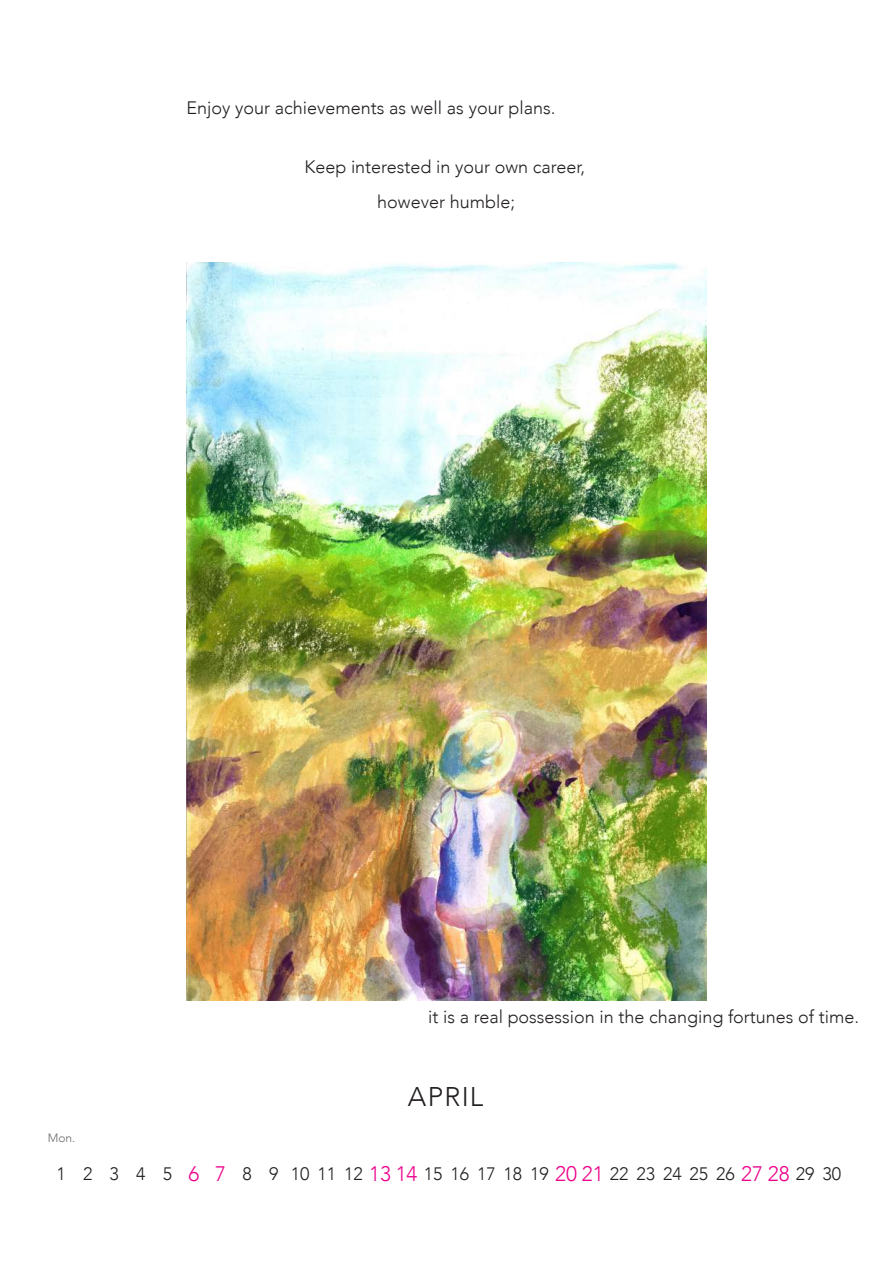
<style>
.page{position:relative;width:893px;height:1263px;background:#fff}
.page>*{position:absolute;margin:0;border:0;box-sizing:border-box;transform-origin:0 0}
.t1{font:300 27px "Avenir";letter-spacing:.045em;color:#231f20}
.t2{font:300 18px/35.5px "Avenir";color:#231f20;text-align:center}
.t3{font:300 12px "Avenir";color:#6b6b6e}
.s1{font-size:21px;color:#ed028c}
</style>
<div class="page">
<img style="left:186px;top:263px;width:520px;height:737px">
<p class="t2" style="left:186px;top:90px;width:370px">Enjoy your achievements as well as your plans.</p>
<p class="t2" style="left:304px;top:149px;width:282px">Keep interested in your own career, however humble;</p>
<p class="t2" style="left:428px;top:999px;width:432px">it is a real possession in the changing fortunes of time.</p>
<p class="t3" style="left:48px;top:1131px;width:29px">Mon.</p>
<h1 class="t1" style="left:408px;top:1080px;width:77px">APRIL</h1>
<p class="t2" style="left:56px;top:1155px;width:786px">1 2 3 4 5 <span class="s1">6 7</span> 8 9 101112<span class="s1">1314</span>1516171819<span class="s1">2021</span>2223242526<span class="s1">2728</span>2930</p>
</div>
